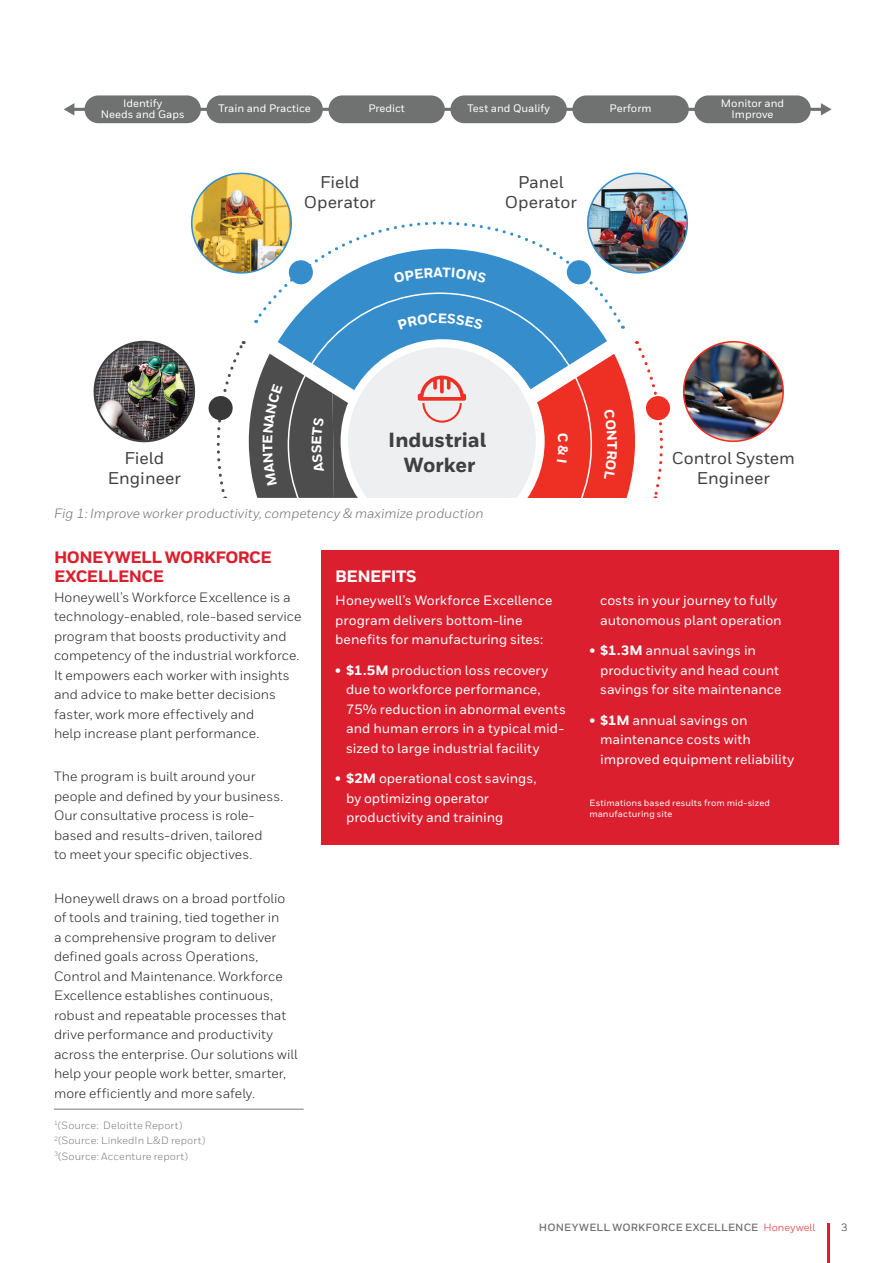
<style>
.page{position:relative;width:893px;height:1263px;background:#fff}
.page>*{position:absolute;margin:0;border:0;box-sizing:border-box;transform-origin:0 0}
.t1{font:800 20.4px/24.5px "Honeywell Sans";color:#414040;text-align:center}
.t2{font:500 16.95px/20.4px "Honeywell Sans";color:#414040;text-align:center}
.Body__9_13_pt{font:800 16.5px/19.5px "Honeywell Sans";letter-spacing:-.03em;color:#dc1f2e}
.Red_Sidebar__Heading{font:800 16.5px "Honeywell Sans";letter-spacing:-.03em;color:#fff}
.t3{font:800 13.65px "Honeywell Sans";color:#fff}
.Body__9_13_pt-2{font:13.5px/19.5px "Honeywell Sans";color:#231f20}
.Red_Sidebar__Body{font:500 13.5px/19.5px "Honeywell Sans";color:#fff}
.Body__9_13_pt-3{font:italic 13.5px "Honeywell Sans";letter-spacing:-.005em;color:#6d6f72}
.t4{font:500 10.8px/10.8px "Honeywell Sans";color:#fff;text-align:center}
.t5{font:10.5px/15.6px "Honeywell Sans";letter-spacing:.015em;color:#78797a}
.t6{font:700 10.5px "Honeywell Sans";letter-spacing:.015em;color:#707173}
.t7{font:10.5px "Honeywell Sans";color:#231f20}
.Paragraph_Style_2{font:500 9px/10.4px "Honeywell Sans";letter-spacing:.015em;color:#fff}
.s1{font-weight:800}
.s2{font-weight:400;color:#dc272d}
</style>
<div class="page">
<hr style="left:827px;top:1223px;width:3px;height:40px;background:#da1f27">
<hr style="left:73px;top:108px;width:750px;height:3px;background:#707171">
<svg style="left:64px;top:103px;width:10px;height:13px"></svg>
<svg style="left:821px;top:103px;width:11px;height:13px"></svg>
<div style="left:84px;top:95px;width:117px;height:28px;background:#707171;border-radius:14px"></div>
<div style="left:206px;top:95px;width:117px;height:28px;background:#707171;border-radius:14px"></div>
<div style="left:328px;top:95px;width:117px;height:28px;background:#707171;border-radius:14px"></div>
<div style="left:450px;top:95px;width:117px;height:28px;background:#707171;border-radius:14px"></div>
<div style="left:572px;top:95px;width:117px;height:28px;background:#707171;border-radius:14px"></div>
<div style="left:694px;top:95px;width:117px;height:28px;background:#707171;border-radius:14px"></div>
<hr style="left:54px;top:1109px;width:250px;height:1px;background:#78797a">
<div style="left:322px;top:550px;width:517px;height:294px;background:#dc1f2e"></div>
<svg style="left:93px;top:172px;width:691px;height:326px"></svg>
<p class="t4" style="left:101px;top:98px;width:85px">Identify<br>Needs and Gaps</p>
<p class="t4" style="left:218px;top:104px;width:94px">Train and Practice</p>
<p class="t4" style="left:368px;top:104px;width:38px">Predict</p>
<p class="t4" style="left:467px;top:104px;width:84px">Test and Qualify</p>
<p class="t4" style="left:610px;top:104px;width:43px">Perform</p>
<p class="t4" style="left:721px;top:98px;width:65px">Monitor and<br>Improve</p>
<p class="t2" style="left:304px;top:172px;width:73px">Field<br>Operator</p>
<p class="t2" style="left:505px;top:172px;width:73px">Panel<br>Operator</p>
<p class="t1" style="left:388px;top:428px;width:99px">Industrial<br>Worker</p>
<p class="t3" style="left:620px;top:441px;width:10px;rotate:90deg">T</p>
<p class="t2" style="left:108px;top:448px;width:74px">Field<br>Engineer</p>
<p class="t2" style="left:672px;top:448px;width:125px">Control System<br>Engineer</p>
<p class="Body__9_13_pt-3" style="left:54px;top:505px;width:431px">Fig 1: Improve worker productivity, competency &amp; maximize production</p>
<p class="Body__9_13_pt" style="left:54px;top:548px;width:219px">HONEYWELL WORKFORCE<br>EXCELLENCE</p>
<p class="Body__9_13_pt-2" style="left:54px;top:587px;width:249px">Honeywell’s Workforce Excellence is a technology-enabled, role-based service program that boosts productivity and competency of the industrial workforce.<br>It empowers each worker with insights and advice to make better decisions faster, work more effectively and<br>help increase plant performance.</p>
<p class="Body__9_13_pt-2" style="left:54px;top:767px;width:231px">The program is built around your people and defined by your business.<br>Our consultative process is role&shy;based and results-driven, tailored<br>to meet your specific objectives.</p>
<p class="Body__9_13_pt-2" style="left:54px;top:888px;width:245px">Honeywell draws on a broad portfolio of tools and training, tied together in<br>a comprehensive program to deliver defined goals across Operations, Control and Maintenance. Workforce Excellence establishes continuous, robust and repeatable processes that drive performance and productivity across the enterprise. Our solutions will help your people work better, smarter, more efficiently and more safely.</p>
<p class="t5" style="left:54px;top:1117px;width:153px"><sup>1</sup>(Source: Deloitte Report)<br><sup>2</sup>(Source: LinkedIn L&amp;D report)<br><sup>3</sup>(Source: Accenture report)</p>
<p class="Red_Sidebar__Heading" style="left:335px;top:566px;width:83px">BENEFITS</p>
<p class="Red_Sidebar__Body" style="left:335px;top:591px;width:219px">Honeywell’s Workforce Excellence program delivers bottom-line benefits for manufacturing sites:</p>
<p class="Red_Sidebar__Body" style="left:346px;top:660px;width:221px;text-indent:-11px"><span class="s1">• $1.5M</span> production loss recovery due to workforce performance, 75% reduction in abnormal events and human errors in a typical mid&shy;sized to large industrial facility</p>
<p class="Red_Sidebar__Body" style="left:346px;top:769px;width:192px;text-indent:-11px"><span class="s1">• $2M</span> operational cost savings, by optimizing operator productivity and training</p>
<p class="Red_Sidebar__Body" style="left:600px;top:591px;width:183px">costs in your journey to fully autonomous plant operation</p>
<p class="Red_Sidebar__Body" style="left:600px;top:641px;width:183px;text-indent:-11px"><span class="s1">• $1.3M</span> annual savings in productivity and head count savings for site maintenance</p>
<p class="Red_Sidebar__Body" style="left:600px;top:710px;width:196px;text-indent:-11px"><span class="s1">• $1M</span> annual savings on maintenance costs with improved equipment reliability</p>
<p class="Paragraph_Style_2" style="left:589px;top:798px;width:182px">Estimations based results from mid-sized manufacturing site</p>
<p class="t6" style="left:539px;top:1221px;width:278px">HONEYWELL WORKFORCE EXCELLENCE <span class="s2">Honeywell</span></p>
<p class="t7" style="left:841px;top:1221px;width:8px">3</p>
</div>
